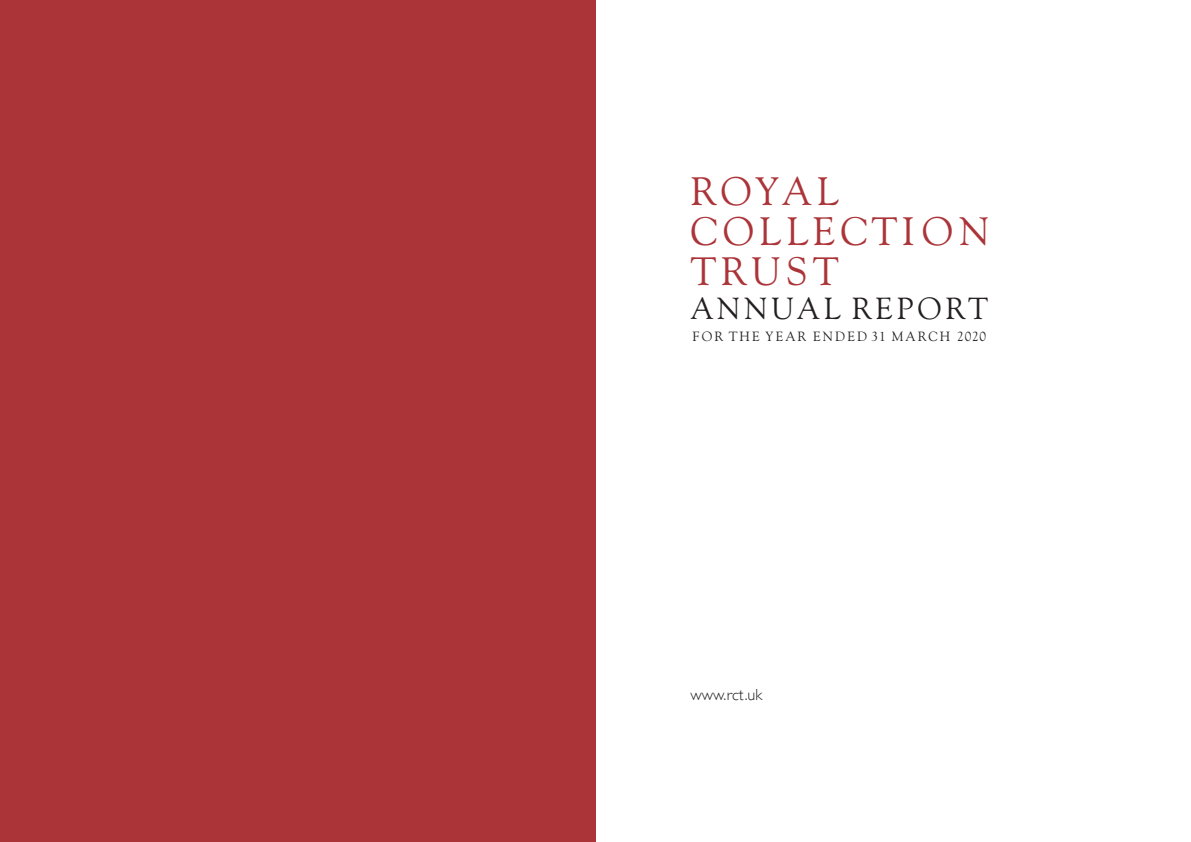
<style>
.page{position:relative;width:1191px;height:842px;background:#fff}
.page>*{position:absolute;margin:0;border:0;box-sizing:border-box;transform-origin:0 0}
.title_page{font:39.7px/39.7px "Goudy Old Style BT";letter-spacing:.13em;color:#ab3439}
.Title_page_sub{font:30.6px "Goudy Old Style BT";letter-spacing:.13em;color:#231f20}
.t1{font:300 16px "Gill Sans";color:#231f20}
.Title_page_smallest{font:13.4px "Goudy Old Style BT";letter-spacing:.155em;color:#231f20}
</style>
<div class="page">
<div style="left:0;top:0;width:595px;height:842px;background:#ab3439"></div>
<p class="title_page" style="left:690px;top:171px;width:301px">ROYAL<br>COLLECTION</p>
<p class="title_page" style="left:690px;top:251px;width:150px">TRUST</p>
<p class="Title_page_sub" style="left:690px;top:290px;width:299px">ANNUAL REPORT</p>
<p class="Title_page_smallest" style="left:692px;top:328px;width:295px">FOR THE YEAR ENDED 31 MARCH 2020</p>
<p class="t1" style="left:690px;top:682px;width:73px">www.rct.uk</p>
</div>
